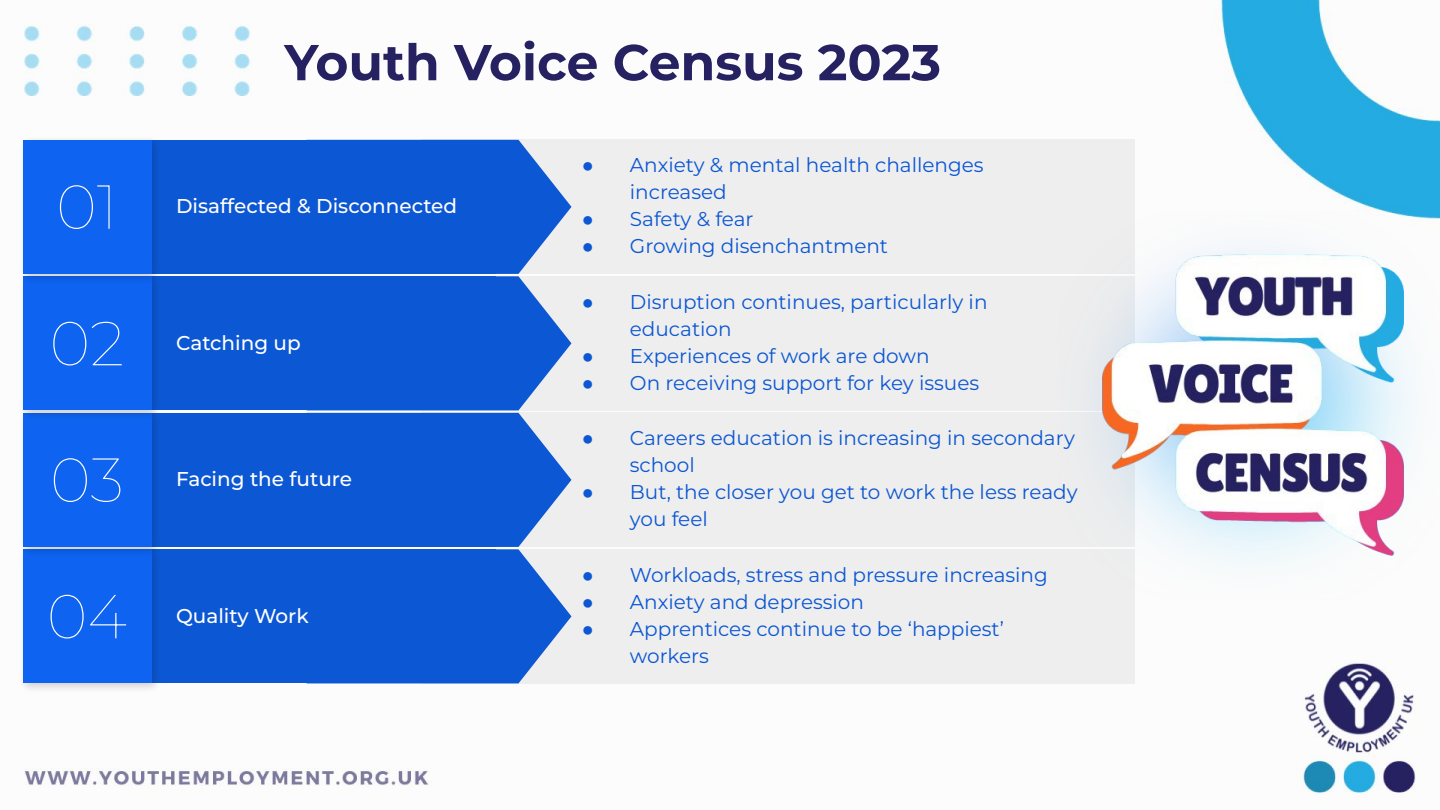
<style>
.page{position:relative;width:1440px;height:810px;background:#fff}
.page>*{position:absolute;margin:0;border:0;box-sizing:border-box;transform-origin:0 0}
.t1{font:100 62px "Montserrat";color:#fff}
.t2{font:700 50.4px "Montserrat";color:#262262}
.t3{font:20px/27px "Montserrat";color:#0c57d3}
.t4{font:500 20px "Montserrat";color:#fff}
.s1{font-family:"Arial"}
</style>
<div class="page">
<img style="left:24px;top:0;width:1416px;height:795px">
<div style="left:421px;top:549px;width:714px;height:134px;background:#eee"></div>
<div style="left:151px;top:549px;width:345px;height:134px;background:#0c57d3"></div>
<img style="left:22px;top:561px;width:144px;height:137px">
<div style="left:23px;top:549px;width:128px;height:134px;background:#0e63f0"></div>
<div style="left:421px;top:413px;width:714px;height:134px;background:#eee"></div>
<div style="left:151px;top:413px;width:345px;height:134px;background:#0c57d3"></div>
<img style="left:22px;top:425px;width:144px;height:136px">
<div style="left:23px;top:413px;width:128px;height:134px;background:#0e63f0"></div>
<div style="left:421px;top:276px;width:714px;height:134px;background:#eee"></div>
<div style="left:151px;top:276px;width:345px;height:134px;background:#0c57d3"></div>
<img style="left:22px;top:288px;width:144px;height:137px">
<div style="left:23px;top:276px;width:128px;height:134px;background:#0e63f0"></div>
<div style="left:421px;top:140px;width:714px;height:134px;background:#eee"></div>
<div style="left:151px;top:140px;width:345px;height:134px;background:#0c57d3"></div>
<svg style="left:307px;top:140px;width:264px;height:543px"></svg>
<img style="left:22px;top:132px;width:144px;height:156px">
<div style="left:23px;top:140px;width:128px;height:134px;background:#0e63f0"></div>
<img style="left:1050px;top:202px;width:390px;height:406px">
<h1 class="t1" style="left:56px;top:169px;width:63px">01</h1>
<h1 class="t1" style="left:50px;top:305px;width:76px">02</h1>
<h1 class="t1" style="left:50px;top:442px;width:75px">03</h1>
<h1 class="t1" style="left:47px;top:578px;width:82px">04</h1>
<h2 class="t2" style="left:284px;top:31px;width:658px">Youth Voice Census 2023</h2>
<p class="t4" style="left:176px;top:194px;width:283px">Disaffected &amp; Disconnected</p>
<p class="t4" style="left:176px;top:330px;width:126px">Catching up</p>
<p class="t4" style="left:176px;top:467px;width:178px">Facing the future</p>
<p class="t4" style="left:176px;top:604px;width:134px">Quality Work</p>
<p class="t3" style="left:630px;top:152px;width:355px;text-indent:-48px"><span class="s1">●</span> Anxiety &amp; mental health challenges increased</p>
<p class="t3" style="left:582px;top:206px;width:173px"><span class="s1">●</span> Safety &amp; fear</p>
<p class="t3" style="left:582px;top:233px;width:308px"><span class="s1">●</span> Growing disenchantment</p>
<p class="t3" style="left:630px;top:288px;width:359px;text-indent:-48px"><span class="s1">●</span> Disruption continues, particularly in education</p>
<p class="t3" style="left:582px;top:342px;width:349px"><span class="s1">●</span> Experiences of work are down</p>
<p class="t3" style="left:582px;top:369px;width:399px"><span class="s1">●</span> On receiving support for key issues</p>
<p class="t3" style="left:630px;top:425px;width:447px;text-indent:-48px"><span class="s1">●</span> Careers education is increasing in secondary school</p>
<p class="t3" style="left:630px;top:479px;width:449px;text-indent:-48px"><span class="s1">●</span> But, the closer you get to work the less ready you feel</p>
<p class="t3" style="left:582px;top:561px;width:468px"><span class="s1">●</span> Workloads, stress and pressure increasing</p>
<p class="t3" style="left:582px;top:588px;width:284px"><span class="s1">●</span> Anxiety and depression</p>
<p class="t3" style="left:630px;top:615px;width:376px;text-indent:-48px"><span class="s1">●</span> Apprentices continue to be ‘happiest’ workers</p>
</div>
